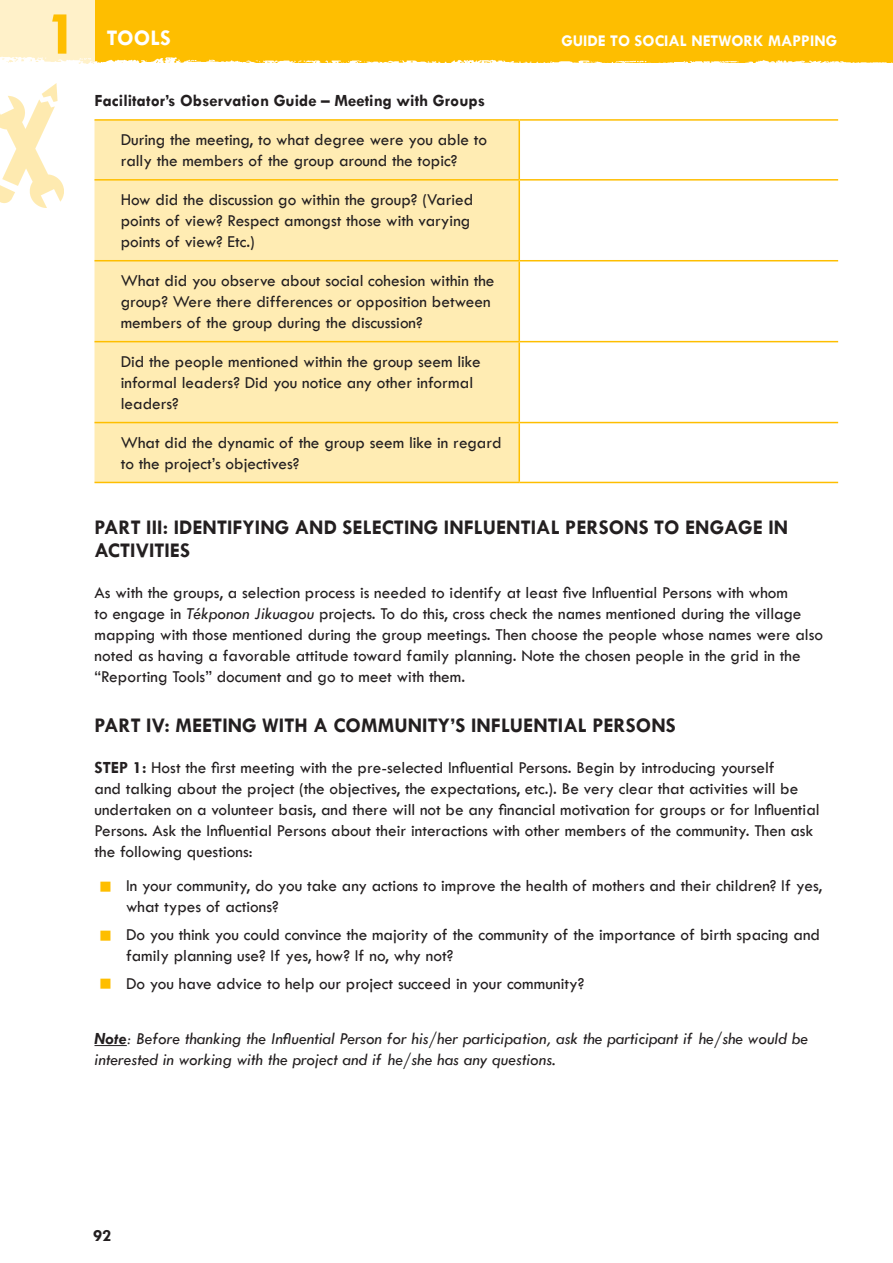
<style>
.page{position:relative;width:893px;height:1263px;background:#fff}
.page>*{position:absolute;margin:0;border:0;box-sizing:border-box;transform-origin:0 0}
.t1{font:700 63px "Tw Cen";color:#febe00}
.t2{font:700 22.5px "Tw Cen";color:#fff}
.t3{font:700 21px/22.5px "Tw Cen";color:#231f20}
.t4{font:17.25px/21px "Tw Cen";color:#231f20}
.t5{font:italic 17.25px/21px "Tw Cen";color:#231f20}
.t6{font:700 17.25px "Tw Cen";color:#231f20}
.t7{font:700 16.5px "Tw Cen";color:#fff}
.s1{font-style:italic}
.s2{font-weight:700}
.s3{color:#febe00}
</style>
<div class="page">
<div style="left:0;top:0;width:893px;height:63px;background:#febe00"></div>
<div style="left:0;top:0;width:94px;height:64px;background:#fff1c9"></div>
<img style="left:0;top:51px;width:893px;height:13px">
<img style="left:0;top:83px;width:63px;height:125px">
<hr style="left:94px;top:1045px;width:33px;height:1px;background:#231f20">
<div style="left:94px;top:121px;width:424px;height:361px;background:#ffecb3"></div>
<hr style="left:94px;top:119px;width:425px;height:2px;background:#febe00">
<hr style="left:519px;top:119px;width:319px;height:2px;background:#febe00">
<hr style="left:518px;top:121px;width:2px;height:58px;background:#febe00">
<hr style="left:94px;top:179px;width:425px;height:2px;background:#febe00">
<hr style="left:519px;top:179px;width:319px;height:2px;background:#febe00">
<hr style="left:518px;top:181px;width:2px;height:79px;background:#febe00">
<hr style="left:94px;top:260px;width:425px;height:1px;background:#febe00">
<hr style="left:519px;top:260px;width:319px;height:1px;background:#febe00">
<hr style="left:518px;top:261px;width:2px;height:80px;background:#febe00">
<hr style="left:94px;top:341px;width:425px;height:1px;background:#febe00">
<hr style="left:519px;top:341px;width:319px;height:1px;background:#febe00">
<hr style="left:518px;top:342px;width:2px;height:80px;background:#febe00">
<hr style="left:94px;top:422px;width:425px;height:1px;background:#febe00">
<hr style="left:519px;top:422px;width:319px;height:1px;background:#febe00">
<hr style="left:518px;top:423px;width:2px;height:59px;background:#febe00">
<hr style="left:94px;top:482px;width:425px;height:1px;background:#febe00">
<hr style="left:519px;top:482px;width:319px;height:1px;background:#febe00">
<h1 class="t1" style="left:46px;top:-4px;width:35px">1</h1>
<h2 class="t2" style="left:107px;top:24px;width:66px">TOOLS</h2>
<p class="t7" style="left:561px;top:31px;width:277px">GUIDE TO SOCIAL NETWORK MAPPING</p>
<p class="t6" style="left:94px;top:91px;width:392px">Facilitator’s Observation Guide – Meeting with Groups</p>
<p class="t4" style="left:121px;top:129px;width:368px">During the meeting, to what degree were you able to rally the members of the group around the topic?</p>
<p class="t4" style="left:121px;top:189px;width:354px">How did the discussion go within the group? (Varied points of view? Respect amongst those with varying points of view? Etc.)</p>
<p class="t4" style="left:121px;top:270px;width:375px">What did you observe about social cohesion within the group? Were there differences or opposition between members of the group during the discussion?</p>
<p class="t4" style="left:121px;top:351px;width:362px">Did the people mentioned within the group seem like informal leaders? Did you notice any other informal leaders?</p>
<p class="t4" style="left:121px;top:432px;width:382px">What did the dynamic of the group seem like in regard to the project’s objectives?</p>
<p class="t3" style="left:94px;top:516px;width:695px">PART III: IDENTIFYING AND SELECTING INFLUENTIAL PERSONS TO ENGAGE IN<br>ACTIVITIES</p>
<p class="t4" style="left:94px;top:582px;width:730px">As with the groups, a selection process is needed to identify at least five Influential Persons with whom<br>to engage in <span class="s1">Tékponon Jikuagou</span> projects. To do this, cross check the names mentioned during the village mapping with those mentioned during the group meetings. Then choose the people whose names were also noted as having a favorable attitude toward family planning. Note the chosen people in the grid in the “Reporting Tools” document and go to meet with them.</p>
<p class="t3" style="left:94px;top:713px;width:583px">PART IV: MEETING WITH A COMMUNITY’S INFLUENTIAL PERSONS</p>
<p class="t4" style="left:94px;top:757px;width:727px"><span class="s2">STEP 1:</span> Host the first meeting with the pre-selected Influential Persons. Begin by introducing yourself<br>and talking about the project (the objectives, the expectations, etc.). Be very clear that activities will be undertaken on a volunteer basis, and there will not be any financial motivation for groups or for Influential Persons. Ask the Influential Persons about their interactions with other members of the community. Then ask the following questions:</p>
<p class="t4" style="left:126px;top:875px;width:698px;text-indent:-27px"><span class="s3">■</span> In your community, do you take any actions to improve the health of mothers and their children? If yes, what types of actions?</p>
<p class="t4" style="left:126px;top:924px;width:696px;text-indent:-27px"><span class="s3">■</span> Do you think you could convince the majority of the community of the importance of birth spacing and family planning use? If yes, how? If no, why not?</p>
<p class="t4" style="left:99px;top:973px;width:487px"><span class="s3">■</span> Do you have advice to help our project succeed in your community?</p>
<p class="t5" style="left:95px;top:1028px;width:715px"><span class="s2">Note</span>: Before thanking the Influential Person for his/her participation, ask the participant if he/she would be interested in working with the project and if he/she has any questions.</p>
<p class="t6" style="left:93px;top:1226px;width:20px">92</p>
</div>
